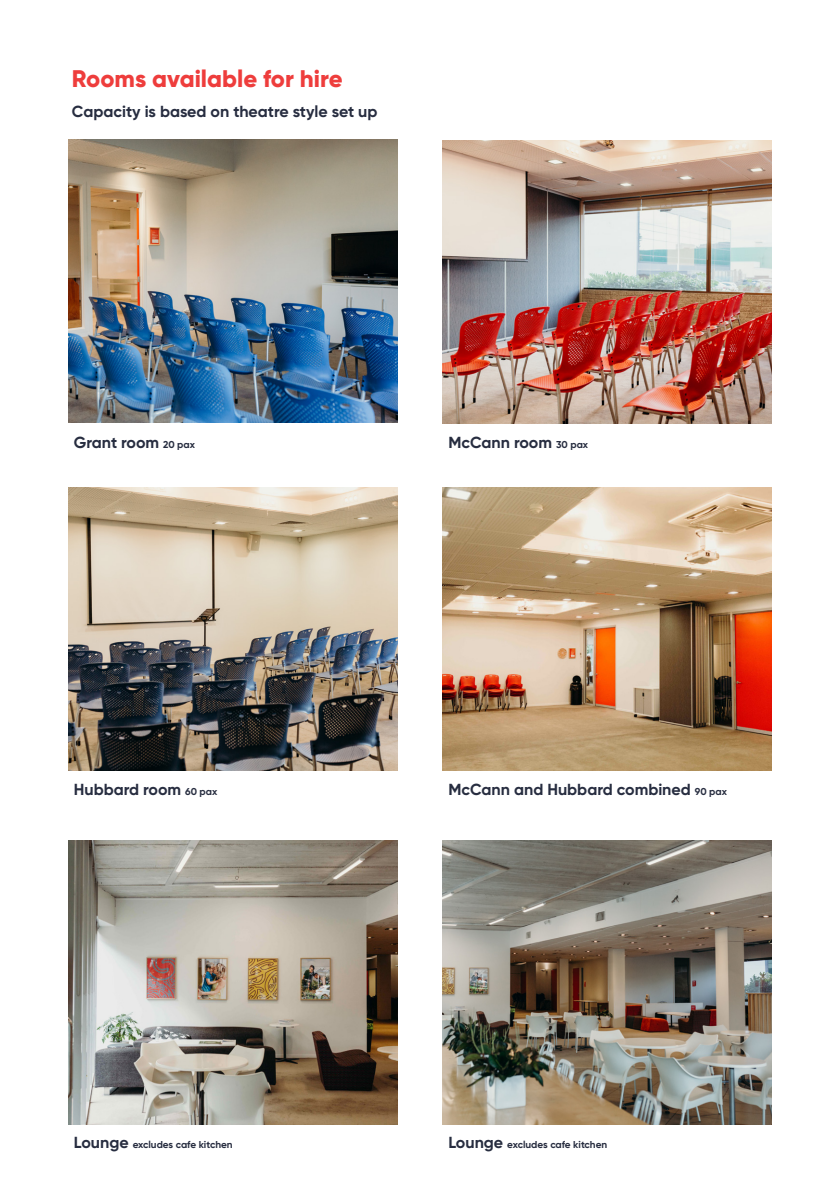
<style>
.page{position:relative;width:840px;height:1191px;background:#fff}
.page>*{position:absolute;margin:0;border:0;box-sizing:border-box;transform-origin:0 0}
.heading_1_-_red{font:800 24px "Gilroy";color:#ee3d3c}
.body_bold{font:700 16px "Gilroy";color:#272d40}
.heading_1_-_red-2{font:700 16px "Gilroy";color:#272d40}
.body_bold-2{font:700 10px "Gilroy";color:#272d40}
.s1{font-size:10px}
.s2{font-size:16px}
</style>
<div class="page">
<img style="left:442px;top:487px;width:329px;height:284px">
<img style="left:68px;top:487px;width:329px;height:284px">
<img style="left:442px;top:840px;width:329px;height:284px">
<img style="left:68px;top:840px;width:329px;height:284px">
<img style="left:442px;top:140px;width:329px;height:284px">
<img style="left:68px;top:139px;width:329px;height:284px">
<p class="heading_1_-_red" style="left:72px;top:64px;width:272px">Rooms available for hire</p>
<p class="heading_1_-_red-2" style="left:72px;top:102px;width:307px">Capacity is based on theatre style set up</p>
<p class="body_bold" style="left:74px;top:432px;width:123px">Grant room <span class="s1">20 pax</span></p>
<p class="body_bold" style="left:448px;top:432px;width:141px">McCann room <span class="s1">30 pax</span></p>
<p class="body_bold" style="left:74px;top:779px;width:145px">Hubbard room <span class="s1">60 pax</span></p>
<p class="body_bold" style="left:448px;top:779px;width:280px">McCann and Hubbard combined <span class="s1">90 pax</span></p>
<p class="body_bold-2" style="left:74px;top:1138px;width:160px"><span class="s2">Lounge</span> excludes cafe kitchen</p>
<p class="body_bold-2" style="left:448px;top:1138px;width:160px"><span class="s2">Lounge</span> excludes cafe kitchen</p>
</div>
